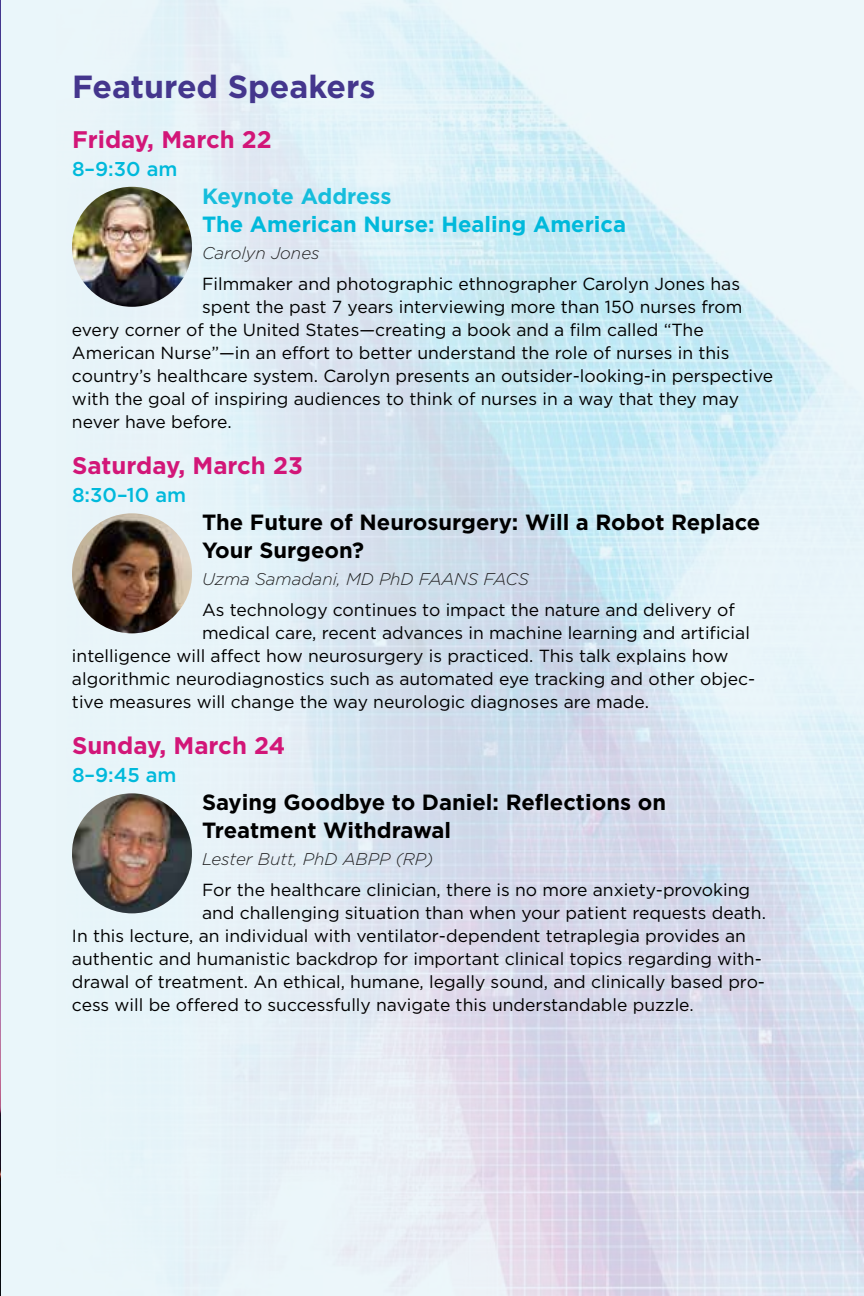
<style>
.page{position:relative;width:864px;height:1296px;background:#fff}
.page>*{position:absolute;margin:0;border:0;box-sizing:border-box;transform-origin:0 0}
.t1{font:700 32px "Gotham";color:#44368d}
.t2{font:700 24px "Gotham";color:#d21678}
.t3{font:700 22px/28px "Gotham";color:#000}
.t4{font:700 22px "Gotham";color:#00b9db}
.t5{font:700 22px "Gotham";letter-spacing:-.005em;color:#15bddc}
.t6{font:500 20px "Gotham";color:#00b9db}
.t7{font:17.6px "Gotham";color:#000}
.t8{font:italic 300 17px "Gotham";color:#222223}
</style>
<div class="page">
<hr style="left:0;top:0;width:1px;height:1296px;background:#44368d">
<img style="left:1px;top:0;width:863px;height:1296px">
<img style="left:72px;top:187px;width:120px;height:120px;border-radius:60px">
<img style="left:72px;top:513px;width:120px;height:120px;border-radius:60px">
<img style="left:72px;top:793px;width:120px;height:120px;border-radius:60px">
<h1 class="t1" style="left:72px;top:65px;width:305px">Featured Speakers</h1>
<h2 class="t2" style="left:72px;top:123px;width:201px">Friday, March 22</h2>
<p class="t6" style="left:72px;top:155px;width:107px">8–9:30 am</p>
<p class="t5" style="left:202px;top:181px;width:191px">Keynote Address</p>
<p class="t4" style="left:202px;top:209px;width:426px">The American Nurse: Healing America</p>
<p class="t8" style="left:202px;top:242px;width:119px">Carolyn Jones</p>
<p class="t7" style="left:202px;top:272px;width:540px">Filmmaker and photographic ethnographer Carolyn Jones has</p>
<p class="t7" style="left:202px;top:295px;width:542px">spent the past 7 years interviewing more than 150 nurses from</p>
<p class="t7" style="left:72px;top:318px;width:633px">every corner of the United States—creating a book and a film called “The</p>
<p class="t7" style="left:72px;top:341px;width:659px">American Nurse”—in an effort to better understand the role of nurses in this</p>
<p class="t7" style="left:72px;top:364px;width:703px">country’s healthcare system. Carolyn presents an outsider-looking-in perspective</p>
<p class="t7" style="left:72px;top:387px;width:669px">with the goal of inspiring audiences to think of nurses in a way that they may</p>
<p class="t7" style="left:72px;top:410px;width:161px">never have before.</p>
<h2 class="t2" style="left:72px;top:449px;width:232px">Saturday, March 23</h2>
<p class="t6" style="left:72px;top:481px;width:116px">8:30–10 am</p>
<p class="t3" style="left:202px;top:508px;width:560px">The Future of Neurosurgery: Will a Robot Replace<br>Your Surgeon?</p>
<p class="t8" style="left:202px;top:568px;width:328px">Uzma Samadani, MD PhD FAANS FACS</p>
<p class="t7" style="left:202px;top:598px;width:534px">As technology continues to impact the nature and delivery of</p>
<p class="t7" style="left:202px;top:621px;width:549px">medical care, recent advances in machine learning and artificial</p>
<p class="t7" style="left:72px;top:644px;width:658px">intelligence will affect how neurosurgery is practiced. This talk explains how</p>
<p class="t7" style="left:72px;top:667px;width:685px">algorithmic neurodiagnostics such as automated eye tracking and other objec-</p>
<p class="t7" style="left:72px;top:690px;width:578px">tive measures will change the way neurologic diagnoses are made.</p>
<h2 class="t2" style="left:72px;top:729px;width:215px">Sunday, March 24</h2>
<p class="t6" style="left:72px;top:761px;width:106px">8–9:45 am</p>
<p class="t3" style="left:202px;top:788px;width:466px">Saying Goodbye to Daniel: Reflections on<br>Treatment Withdrawal</p>
<p class="t8" style="left:202px;top:848px;width:233px">Lester Butt, PhD ABPP (RP)</p>
<p class="t7" style="left:202px;top:878px;width:550px">For the healthcare clinician, there is no more anxiety-provoking</p>
<p class="t7" style="left:202px;top:901px;width:565px">and challenging situation than when your patient requests death.</p>
<p class="t7" style="left:72px;top:924px;width:675px">In this lecture, an individual with ventilator-dependent tetraplegia provides an</p>
<p class="t7" style="left:72px;top:947px;width:691px">authentic and humanistic backdrop for important clinical topics regarding with-</p>
<p class="t7" style="left:72px;top:970px;width:695px">drawal of treatment. An ethical, humane, legally sound, and clinically based pro-</p>
<p class="t7" style="left:72px;top:993px;width:623px">cess will be offered to successfully navigate this understandable puzzle.</p>
</div>
